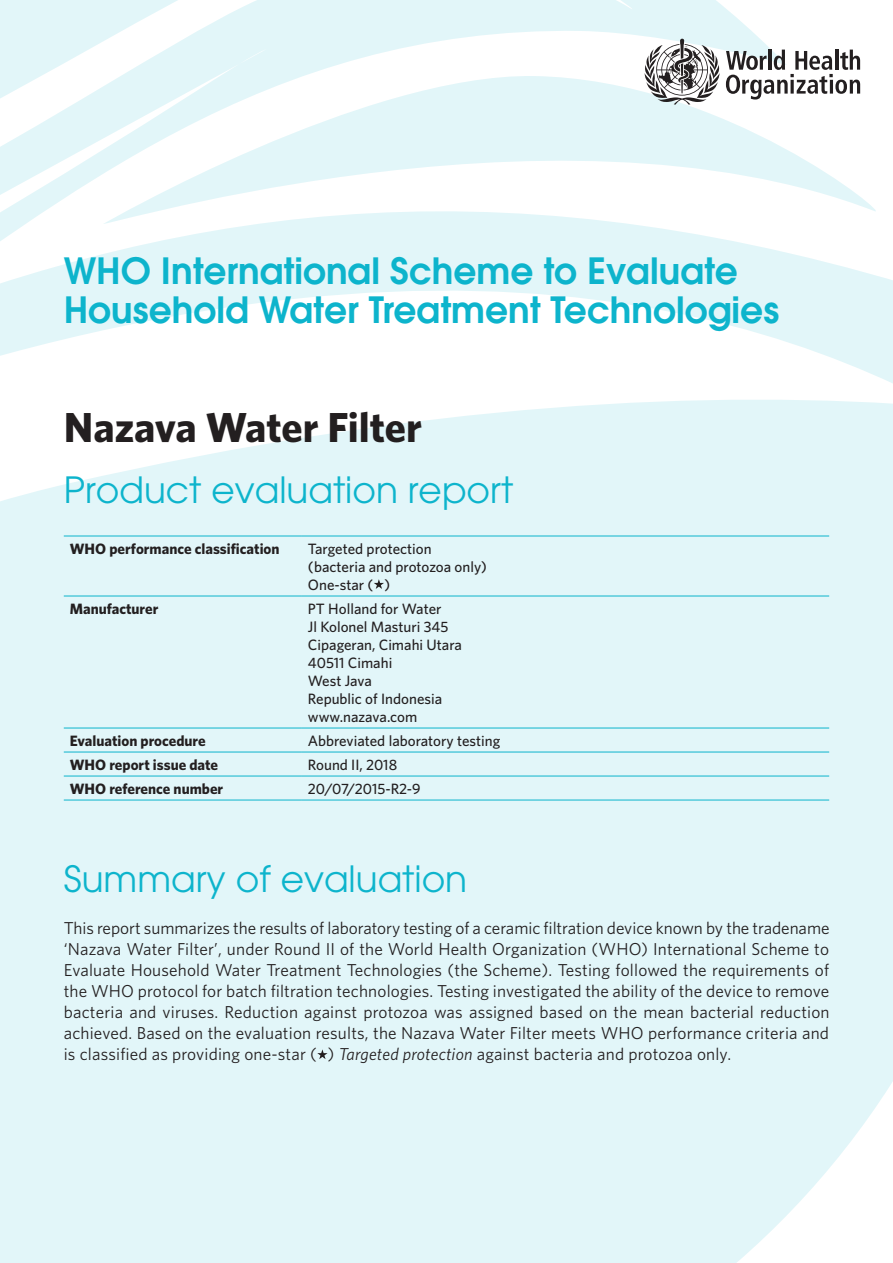
<style>
.page{position:relative;width:893px;height:1263px;background:#e2f6f9}
.page>*{position:absolute;margin:0;border:0;box-sizing:border-box;transform-origin:0 0}
.Title_B{font:700 42px "Whitney HTF";color:#231f20}
.t1{font:600 36px/39px "Avant Garde";color:#0db4cc}
.Paragraph_Style_1{font:36px "Avant Garde";color:#0db4cc}
.Title_A{font:36px "Avant Garde";color:#0db4cc}
.Body_text{font:17.25px/21px "Whitney HTF";letter-spacing:.01em;color:#231f20;text-align:justify}
.Table_text{font:500 15px "Whitney HTF";color:#231f20}
.Body_text-2{font:700 15px "Whitney HTF";color:#231f20}
.s1{font-style:italic}
</style>
<div class="page">
<svg style="left:0;top:173px;width:893px;height:455px;fill:#e2f6f9"></svg>
<svg style="left:70px;top:73px;width:823px;height:165px"></svg>
<svg style="left:643px;top:39px;width:217px;height:66px"></svg>
<svg style="left:317px;top:1049px;width:11px;height:10px"></svg>
<hr style="left:64px;top:728px;width:238px;height:1px;background:#0db4cc">
<hr style="left:64px;top:536px;width:238px;height:1px;background:#0db4cc">
<hr style="left:64px;top:596px;width:238px;height:1px;background:#0db4cc">
<hr style="left:64px;top:752px;width:238px;height:1px;background:#0db4cc">
<hr style="left:64px;top:776px;width:238px;height:1px;background:#0db4cc">
<hr style="left:64px;top:800px;width:238px;height:1px;background:#0db4cc">
<hr style="left:302px;top:728px;width:527px;height:1px;background:#0db4cc">
<hr style="left:302px;top:536px;width:527px;height:1px;background:#0db4cc">
<hr style="left:302px;top:596px;width:527px;height:1px;background:#0db4cc">
<hr style="left:302px;top:752px;width:527px;height:1px;background:#0db4cc">
<hr style="left:302px;top:776px;width:527px;height:1px;background:#0db4cc">
<hr style="left:302px;top:800px;width:527px;height:1px;background:#0db4cc">
<svg style="left:374px;top:579px;width:10px;height:10px"></svg>
<p class="t1" style="left:64px;top:251px;width:717px">WHO International Scheme to Evaluate<br>Household Water Treatment Technologies</p>
<p class="Title_B" style="left:64px;top:402px;width:360px">Nazava Water Filter</p>
<p class="Paragraph_Style_1" style="left:64px;top:469px;width:451px">Product evaluation report</p>
<p class="Body_text-2" style="left:70px;top:539px;width:211px">WHO performance classification</p>
<p class="Table_text" style="left:308px;top:540px;width:125px">Targeted protection</p>
<p class="Table_text" style="left:308px;top:558px;width:181px">(bacteria and protozoa only)</p>
<p class="Table_text" style="left:308px;top:576px;width:84px">One-star ( )</p>
<p class="Body_text-2" style="left:70px;top:599px;width:90px">Manufacturer</p>
<p class="Table_text" style="left:308px;top:600px;width:135px">PT Holland for Water</p>
<p class="Table_text" style="left:308px;top:618px;width:142px">Jl Kolonel Masturi 345</p>
<p class="Table_text" style="left:308px;top:636px;width:156px">Cipageran, Cimahi Utara</p>
<p class="Table_text" style="left:308px;top:654px;width:86px">40511 Cimahi</p>
<p class="Table_text" style="left:308px;top:672px;width:66px">West Java</p>
<p class="Table_text" style="left:308px;top:690px;width:136px">Republic of Indonesia</p>
<p class="Table_text" style="left:308px;top:708px;width:111px">www.nazava.com</p>
<p class="Body_text-2" style="left:70px;top:731px;width:137px">Evaluation procedure</p>
<p class="Table_text" style="left:308px;top:732px;width:194px">Abbreviated laboratory testing</p>
<p class="Body_text-2" style="left:70px;top:755px;width:150px">WHO report issue date</p>
<p class="Table_text" style="left:308px;top:756px;width:91px">Round II, 2018</p>
<p class="Body_text-2" style="left:70px;top:779px;width:155px">WHO reference number</p>
<p class="Table_text" style="left:308px;top:780px;width:114px">20/07/2015-R2-9</p>
<p class="Title_A" style="left:64px;top:857px;width:405px">Summary of evaluation</p>
<p class="Body_text" style="left:64px;top:917px;width:767px">This report summarizes the results of laboratory testing of a ceramic filtration device known by the tradename ‘Nazava Water Filter’, under Round II of the World Health Organization (WHO) International Scheme to Evaluate Household Water Treatment Technologies (the Scheme). Testing followed the requirements of the WHO protocol for batch filtration technologies. Testing investigated the ability of the device to remove bacteria and viruses. Reduction against protozoa was assigned based on the mean bacterial reduction achieved. Based on the evaluation results, the Nazava Water Filter meets WHO performance criteria and is classified as providing one-star ( ) <span class="s1">Targeted protection</span> against bacteria and protozoa only.</p>
</div>
